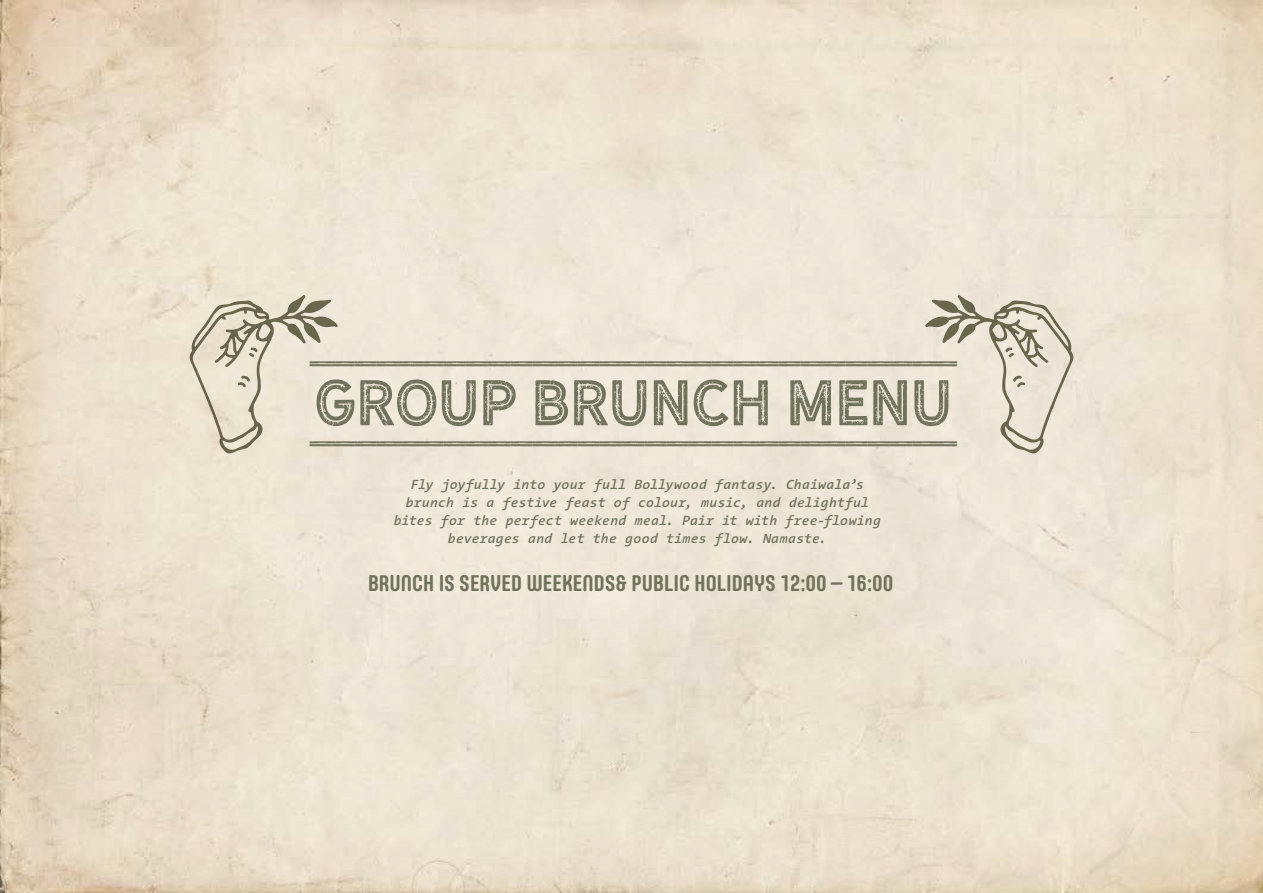
<style>
.page{position:relative;width:1263px;height:893px;background:#fff}
.page>*{position:absolute;margin:0;border:0;box-sizing:border-box;transform-origin:0 0}
.t1{font:60px "Hanley Rough Sans Inline";letter-spacing:-.015em;color:#70725c}
.t2{font:36px "Hanley Rough Sans Inline";color:#70725c}
.t3{font:700 22.5px "Core Mellow Condensed";color:#70725c}
.t4{font:italic 600 13.5px/18px "The Sans Mono";letter-spacing:-.005em;color:#70725c;text-align:center}
</style>
<div class="page">
<img style="left:0;top:0;width:1263px;height:893px">
<svg style="left:925px;top:295px;width:149px;height:159px;background:#dad3c3"></svg>
<svg style="left:189px;top:295px;width:149px;height:159px;background:#dad3c1"></svg>
<h2 class="t2" style="left:310px;top:323px;width:649px">_____________________________</h2>
<h1 class="t1" style="left:314px;top:365px;width:639px">GROUP BRUNCH MENU</h1>
<h2 class="t2" style="left:310px;top:403px;width:649px">_____________________________</h2>
<p class="t4" style="left:394px;top:476px;width:489px">Fly joyfully into your full Bollywood fantasy. Chaiwala’s brunch is a festive feast of colour, music, and delightful bites for the perfect weekend meal. Pair it with free-flowing beverages and let the good times flow. Namaste.</p>
<h3 class="t3" style="left:368px;top:566px;width:527px">BRUNCH IS SERVED WEEKENDS&amp; PUBLIC HOLIDAYS 12:00 – 16:00</h3>
</div>
